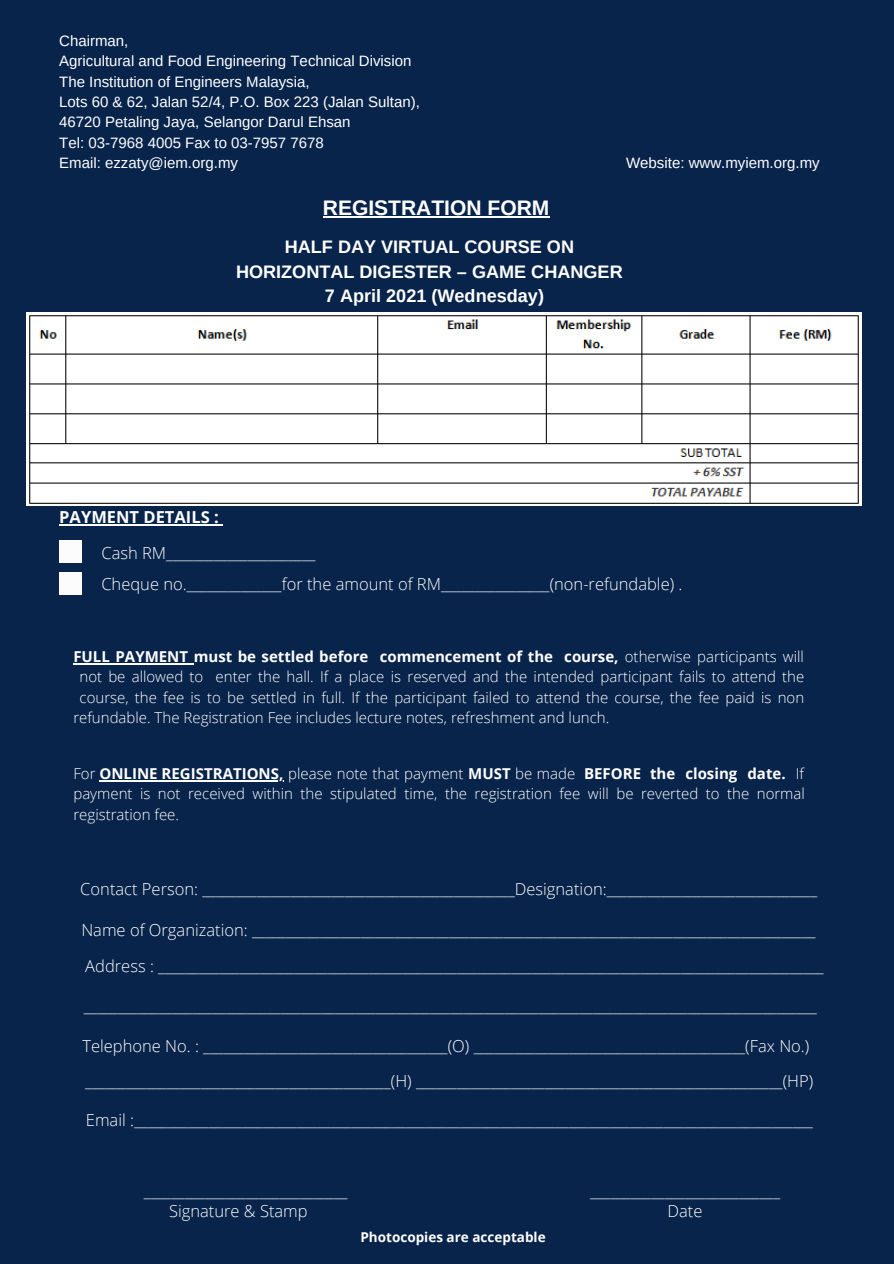
<style>
.page{position:relative;width:894px;height:1264px;background:#fff}
.page>*{position:absolute;margin:0;border:0;box-sizing:border-box;transform-origin:0 0}
.t1{font:700 21px "Arimo";color:#fff}
.t2{font:700 18.15px "Arimo";color:#fff}
.t3{font:300 16.5px "Open Sans";color:#fff}
.t4{font:700 16.5px "Open Sans";color:#fff}
.t5{font:300 15px/20.2px "Open Sans";color:#fff;text-align:justify}
.t6{font:15px "Arimo";color:#fff}
.t7{font:700 15px "Open Sans";color:#fff}
.t8{font:700 13.5px "Open Sans";color:#fff}
.s1{font-weight:300}
.s2{font-weight:700}
</style>
<div class="page">
<div style="left:0;top:0;width:893px;height:1263px;background:#08244b"></div>
<hr style="left:323px;top:216px;width:226px;height:1px;background:#fff">
<hr style="left:59px;top:524px;width:160px;height:1px;background:#fff">
<div style="left:59px;top:540px;width:22px;height:22px;background:#fcfcfc"></div>
<div style="left:59px;top:572px;width:22px;height:22px;background:#fcfcfc"></div>
<hr style="left:73px;top:663px;width:121px;height:1px;background:#fff">
<hr style="left:99px;top:780px;width:184px;height:1px;background:#fff">
<img style="left:27px;top:313px;width:834px;height:192px">
<p class="t6" style="left:59px;top:33px;width:71px">Chairman,</p>
<p class="t6" style="left:59px;top:53px;width:354px">Agricultural and Food Engineering Technical Division</p>
<p class="t6" style="left:59px;top:73px;width:252px">The Institution of Engineers Malaysia,</p>
<p class="t6" style="left:59px;top:93px;width:362px">Lots 60 &amp; 62, Jalan 52/4, P.O. Box 223 (Jalan Sultan),</p>
<p class="t6" style="left:59px;top:114px;width:293px">46720 Petaling Jaya, Selangor Darul Ehsan</p>
<p class="t6" style="left:59px;top:134px;width:266px">Tel: 03-7968 4005 Fax to 03-7957 7678</p>
<p class="t6" style="left:59px;top:154px;width:180px">Email: ezzaty@iem.org.my</p>
<p class="t6" style="left:626px;top:154px;width:195px">Website: www.myiem.org.my</p>
<p class="t1" style="left:323px;top:196px;width:228px">REGISTRATION FORM</p>
<p class="t2" style="left:285px;top:236px;width:291px">HALF DAY VIRTUAL COURSE ON</p>
<p class="t2" style="left:236px;top:261px;width:388px">HORIZONTAL DIGESTER – GAME CHANGER</p>
<p class="t2" style="left:325px;top:286px;width:220px">7 April 2021 (Wednesday)</p>
<p class="t4" style="left:59px;top:505px;width:161px">PAYMENT DETAILS :</p>
<p class="t3" style="left:101px;top:542px;width:216px">Cash RM______________________</p>
<p class="t3" style="left:101px;top:572px;width:582px">Cheque no.______________for the amount of RM________________(non-refundable) .</p>
<p class="t7" style="left:73px;top:646px;width:731px">FULL PAYMENT must be settled before commencement of the course, <span class="s1">otherwise participants will</span></p>
<p class="t5" style="left:79px;top:666px;width:726px">not be allowed to enter the hall. If a place is reserved and the intended participant fails to attend the</p>
<p class="t5" style="left:79px;top:686px;width:726px">course, the fee is to be settled in full. If the participant failed to attend the course, the fee paid is non</p>
<p class="t5" style="left:73px;top:707px;width:537px">refundable. The Registration Fee includes lecture notes, refreshment and lunch.</p>
<p class="t5" style="left:73px;top:763px;width:732px">For <span class="s2">ONLINE REGISTRATIONS,</span> please note that payment <span class="s2">MUST</span> be made <span class="s2">BEFORE the closing date.</span> If payment is not received within the stipulated time, the registration fee will be reverted to the normal registration fee.</p>
<p class="t3" style="left:80px;top:877px;width:738px">Contact Person: ______________________________________________Designation:_______________________________</p>
<p class="t3" style="left:81px;top:918px;width:735px">Name of Organization: ___________________________________________________________________________________</p>
<p class="t3" style="left:85px;top:954px;width:739px">Address : __________________________________________________________________________________________________</p>
<p class="t3" style="left:84px;top:993px;width:734px">____________________________________________________________________________________________________________</p>
<p class="t3" style="left:82px;top:1034px;width:728px">Telephone No. : ____________________________________(O) ________________________________________(Fax No.)</p>
<p class="t3" style="left:85px;top:1069px;width:729px">_____________________________________________(H) ______________________________________________________(HP)</p>
<p class="t3" style="left:86px;top:1108px;width:728px">Email :____________________________________________________________________________________________________</p>
<p class="t3" style="left:144px;top:1179px;width:205px">______________________________</p>
<p class="t3" style="left:169px;top:1198px;width:140px">Signature &amp; Stamp</p>
<p class="t8" style="left:360px;top:1227px;width:187px">Photocopies are acceptable</p>
<p class="t3" style="left:590px;top:1179px;width:191px">____________________________</p>
<p class="t3" style="left:667px;top:1198px;width:36px">Date</p>
</div>
